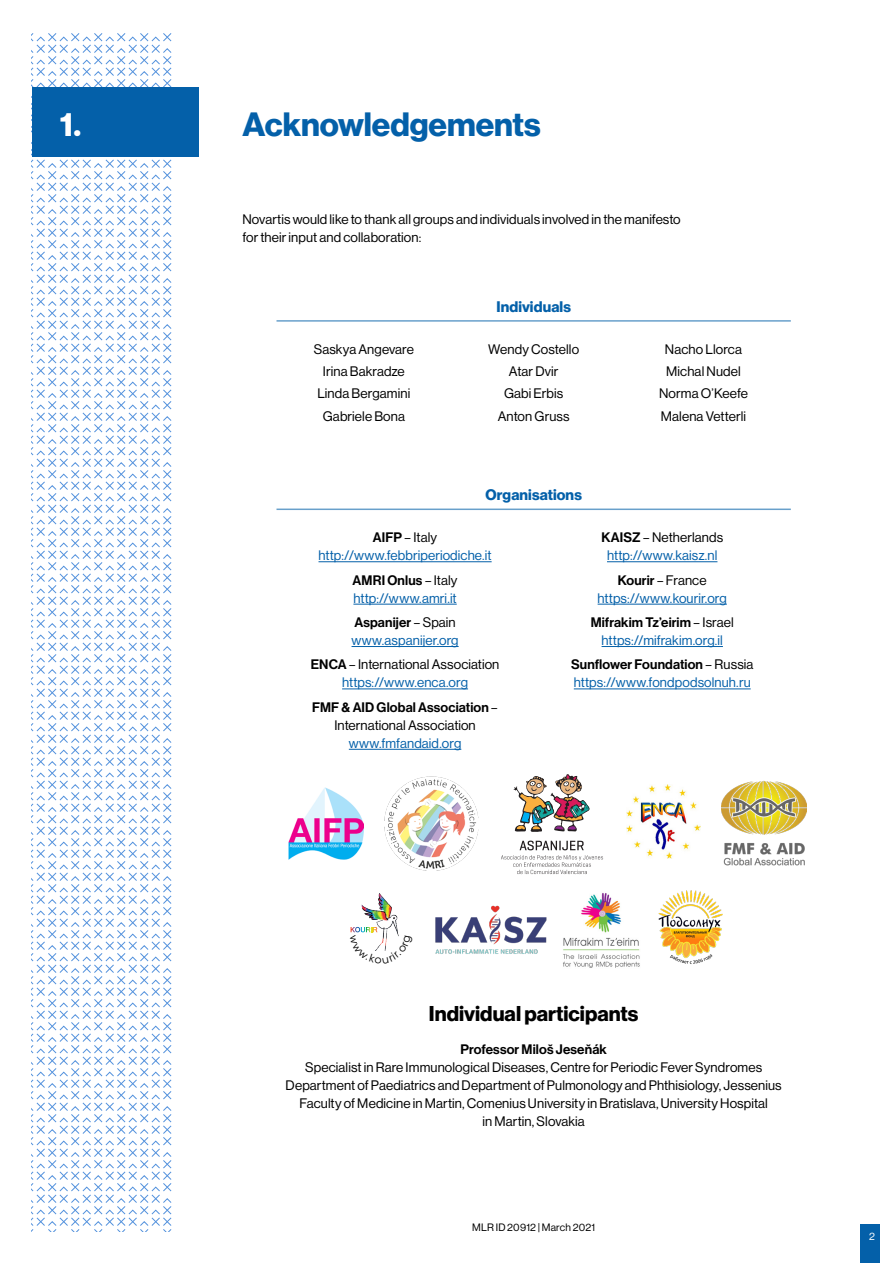
<style>
.page{position:relative;width:893px;height:1263px;background:#fff}
.page>*{position:absolute;margin:0;border:0;box-sizing:border-box;transform-origin:0 0}
.Headline_24pt{font:700 33px "Volta Modern Display 75";color:#0460a9}
.Headline_24pt-2{font:700 33px "Volta Modern Display 75";color:#fff}
.Body_text_Bold{font:700 21px "Volta Modern Display 75";color:#000}
.Body_text_Bold-2{font:700 15px "Volta Modern Display 75";letter-spacing:.01em;color:#0460a9}
.Address_phone{font:13.5px/18px "Volta Modern Display 55 Roman";letter-spacing:.01em;color:#000;text-align:center}
.Address_phone-2{font:13.5px/18px "Volta Modern Display 55 Roman";letter-spacing:.01em;color:#0460a9;text-align:center}
.Time_Novartis_Blue{font:10.5px "Volta Modern Display 55 Roman";letter-spacing:.02em;color:#000}
.t1{font:10.5px "Volta Modern Display 55 Roman";color:#fff}
.s1{font-family:"Volta Modern Display 65";font-weight:500;color:#000}
.s2{color:#000}
.s3{font-family:"Volta Modern Display 65";font-weight:500}
.s4{color:#0460a9}
</style>
<div class="page">
<div style="left:860px;top:1225px;width:19px;height:38px;background:#0460a9"></div>
<svg style="left:32px;top:33px;width:139px;height:1198px"></svg>
<hr style="left:318px;top:561px;width:174px;height:1px;background:#0460a9">
<hr style="left:353px;top:604px;width:104px;height:1px;background:#0460a9">
<hr style="left:352px;top:646px;width:107px;height:1px;background:#0460a9">
<hr style="left:342px;top:688px;width:126px;height:1px;background:#0460a9">
<hr style="left:349px;top:749px;width:112px;height:1px;background:#0460a9">
<hr style="left:607px;top:561px;width:110px;height:1px;background:#0460a9">
<hr style="left:598px;top:604px;width:129px;height:1px;background:#0460a9">
<hr style="left:602px;top:646px;width:121px;height:1px;background:#0460a9">
<hr style="left:574px;top:688px;width:177px;height:1px;background:#0460a9">
<hr style="left:276px;top:320px;width:515px;height:2px;background:#68a0cb">
<hr style="left:276px;top:508px;width:515px;height:2px;background:#68a0cb">
<div style="left:32px;top:87px;width:167px;height:70px;background:#0460a9"></div>
<img style="left:384px;top:776px;width:94px;height:94px">
<svg style="left:501px;top:841px;width:102px;height:33px"></svg>
<svg style="left:514px;top:774px;width:76px;height:58px"></svg>
<img style="left:722px;top:781px;width:85px;height:85px">
<img style="left:435px;top:905px;width:112px;height:49px">
<img style="left:362px;top:894px;width:36px;height:33px">
<img style="left:288px;top:787px;width:75px;height:73px">
<img style="left:627px;top:785px;width:74px;height:74px">
<img style="left:563px;top:893px;width:77px;height:75px">
<img style="left:658px;top:890px;width:65px;height:74px">
<svg style="left:350px;top:927px;width:49px;height:24px"></svg>
<p class="Headline_24pt-2" style="left:60px;top:105px;width:23px">1.</p>
<p class="Headline_24pt" style="left:242px;top:105px;width:300px">Acknowledgements</p>
<p class="Address_phone" style="left:242px;top:210px;width:440px;text-align:left">Novartis would like to thank all groups and individuals involved in the manifesto for their input and collaboration:</p>
<p class="Address_phone" style="left:314px;top:340px;width:102px">Saskya Angevare</p>
<p class="Address_phone" style="left:323px;top:362px;width:83px">Irina Bakradze</p>
<p class="Address_phone" style="left:317px;top:384px;width:94px">Linda Bergamini</p>
<p class="Address_phone" style="left:323px;top:407px;width:84px">Gabriele Bona</p>
<p class="Body_text_Bold-2" style="left:496px;top:298px;width:76px">Individuals</p>
<p class="Address_phone" style="left:488px;top:340px;width:92px">Wendy Costello</p>
<p class="Address_phone" style="left:509px;top:362px;width:51px">Atar Dvir</p>
<p class="Address_phone" style="left:504px;top:384px;width:61px">Gabi Erbis</p>
<p class="Address_phone" style="left:498px;top:407px;width:73px">Anton Gruss</p>
<p class="Address_phone" style="left:665px;top:340px;width:78px">Nacho Llorca</p>
<p class="Address_phone" style="left:666px;top:362px;width:76px">Michal Nudel</p>
<p class="Address_phone" style="left:659px;top:384px;width:90px">Norma O’Keefe</p>
<p class="Address_phone" style="left:661px;top:407px;width:87px">Malena Vetterli</p>
<p class="Body_text_Bold-2" style="left:485px;top:486px;width:98px">Organisations</p>
<p class="Address_phone-2" style="left:318px;top:528px;width:175px"><span class="s1">AIFP</span> <span class="s2">– Italy </span>http://www.febbriperiodiche.it</p>
<p class="Address_phone-2" style="left:353px;top:571px;width:106px;text-align:left"><span class="s1">AMRI Onlus</span> <span class="s2">– Italy </span>http://www.amri.it</p>
<p class="Address_phone-2" style="left:352px;top:613px;width:109px;text-align:left"><span class="s1">Aspanijer</span> <span class="s2">– Spain </span>www.aspanijer.org</p>
<p class="Address_phone" style="left:311px;top:656px;width:190px"><span class="s3">ENCA</span> – International Association <span class="s4">https://www.enca.org</span></p>
<p class="Address_phone" style="left:312px;top:698px;width:187px"><span class="s3">FMF &amp; AID Global Association</span> –<br>International Association <span class="s4">www.fmfandaid.org</span></p>
<p class="Address_phone-2" style="left:601px;top:528px;width:123px"><span class="s1">KAISZ</span> <span class="s2">– Netherlands </span>http://www.kaisz.nl</p>
<p class="Address_phone-2" style="left:598px;top:571px;width:131px"><span class="s1">Kourir</span> <span class="s2">– France </span>https://www.kourir.org</p>
<p class="Address_phone-2" style="left:591px;top:613px;width:145px"><span class="s1">Mifrakim Tz’eirim</span> <span class="s2">– Israel </span>https://mifrakim.org.il</p>
<p class="Address_phone-2" style="left:571px;top:656px;width:184px;text-align:left"><span class="s1">Sunflower Foundation</span> <span class="s2">– Russia </span>https://www.fondpodsolnuh.ru</p>
<p class="Body_text_Bold" style="left:429px;top:1001px;width:211px">Individual participants</p>
<p class="Address_phone" style="left:286px;top:1040px;width:498px"><span class="s3">Professor Miloš Jeseňák<br></span>Specialist in Rare Immunological Diseases, Centre for Periodic Fever Syndromes Department of Paediatrics and Department of Pulmonology and Phthisiology, Jessenius Faculty of Medicine in Martin, Comenius University in Bratislava, University Hospital<br>in Martin, Slovakia</p>
<p class="Time_Novartis_Blue" style="left:472px;top:1221px;width:124px">MLR ID 20912 | March 2021</p>
<p class="t1" style="left:869px;top:1230px;width:7px">2</p>
</div>
